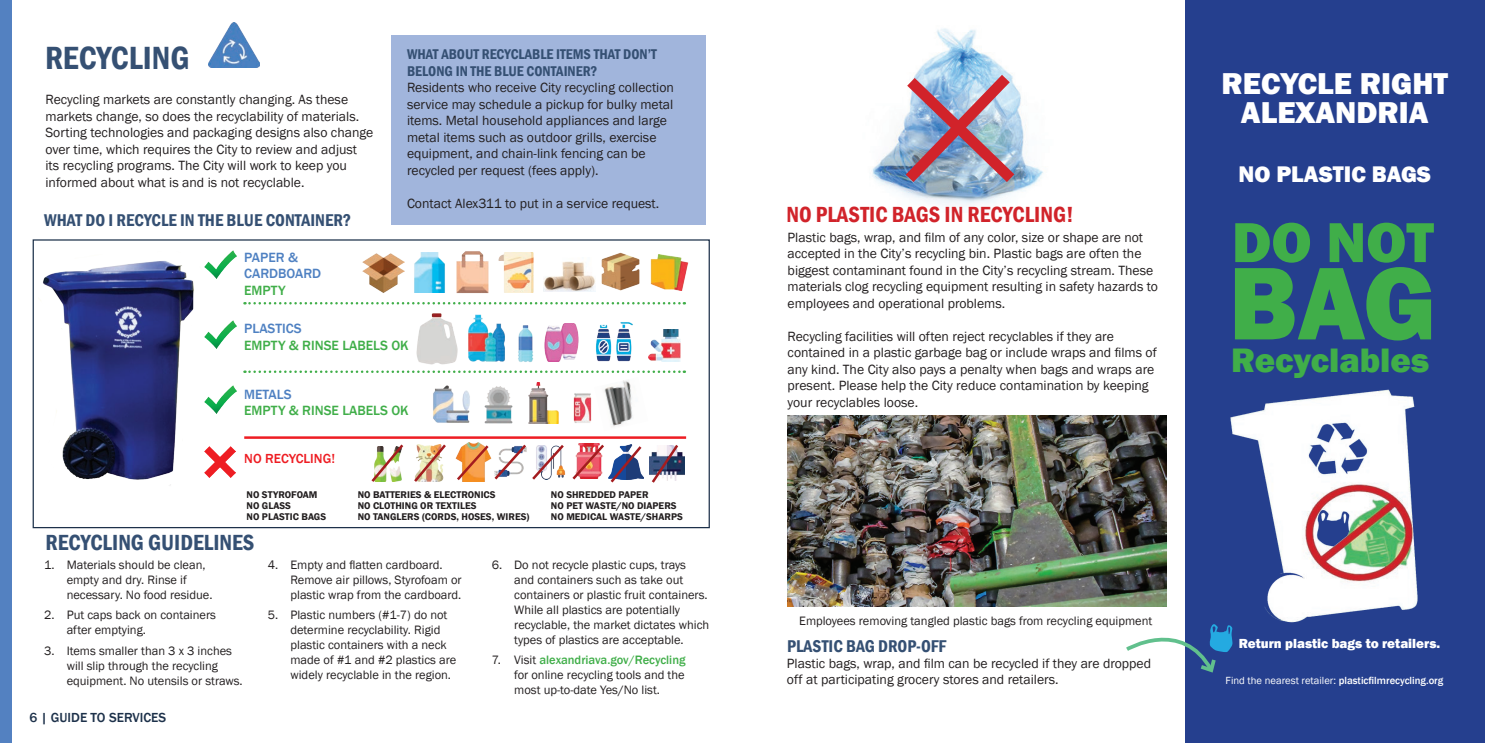
<style>
.page{position:relative;width:1485px;height:743px;background:#fff}
.page>*{position:absolute;margin:0;border:0;box-sizing:border-box;transform-origin:0 0}
.t1{font:800 106.88px "Franklin Gothic";color:#40ae49}
.t2{font:800 58.25px "Franklin Gothic";color:#40ae49}
.t3{font:800 34.88px "Franklin Gothic";color:#40ae49}
.t4{font:600 condensed 33px "Franklin Gothic";color:#355073}
.t5{font:800 31px/29.1px "Franklin Gothic";color:#fff;text-align:center}
.t6{font:800 23.25px "Franklin Gothic";color:#fff}
.t7{font:600 condensed 22.5px "Franklin Gothic";color:#d1232a}
.t8{font:600 condensed 22.5px "Franklin Gothic";color:#355073}
.t9{font:600 condensed 17.5px "Franklin Gothic";color:#355073}
.t10{font:600 condensed 14.5px/16.5px "Franklin Gothic";color:#355073}
.t11{font:13.75px/16.5px "Franklin Gothic";color:#231f20}
.t12{font:500 13.75px "Franklin Gothic";color:#40ae49}
.t13{font:500 13.75px/16.5px "Franklin Gothic";color:#4f81c2}
.t14{font:800 13.5px "Franklin Gothic";color:#fff}
.t15{font:500 13.5px "Franklin Gothic";color:#1d314a}
.t16{font:500 13.5px "Franklin Gothic";color:#ee1d23}
.t17{font:12.5px/15px "Franklin Gothic";color:#231f20}
.t18{font:500 10.62px "Franklin Gothic";color:#fff}
.t19{font:600 10px/11.2px "Franklin Gothic";color:#231f20}
.s1{font-weight:500;color:#40ae49}
.s2{font-weight:400}
</style>
<div class="page">
<div style="left:392px;top:35px;width:314px;height:189px;background:#a1b5dc"></div>
<div style="left:1186px;top:0;width:299px;height:742px;background:#253f8e"></div>
<img style="left:209px;top:22px;width:51px;height:46px">
<img style="left:1230px;top:389px;width:188px;height:234px">
<img style="left:788px;top:415px;width:379px;height:191px">
<svg style="left:1126px;top:617px;width:107px;height:58px"></svg>
<img style="left:872px;top:28px;width:171px;height:178px">
<img style="left:906px;top:75px;width:108px;height:107px">
<img style="left:205px;top:250px;width:31px;height:28px">
<img style="left:205px;top:320px;width:31px;height:28px">
<img style="left:205px;top:386px;width:31px;height:28px">
<img style="left:205px;top:446px;width:30px;height:32px">
<hr style="left:244px;top:436px;width:442px;height:3px;background:#ee1d23">
<svg style="left:244px;top:370px;width:441px;height:3px"></svg>
<svg style="left:244px;top:302px;width:441px;height:2px"></svg>
<img style="left:43px;top:261px;width:162px;height:224px">
<img style="left:363px;top:253px;width:42px;height:40px">
<img style="left:414px;top:252px;width:31px;height:40px">
<img style="left:456px;top:251px;width:33px;height:42px">
<img style="left:498px;top:252px;width:36px;height:40px">
<img style="left:601px;top:252px;width:38px;height:39px">
<img style="left:650px;top:254px;width:39px;height:37px">
<img style="left:416px;top:313px;width:42px;height:52px">
<img style="left:468px;top:314px;width:35px;height:48px">
<img style="left:503px;top:325px;width:31px;height:37px">
<img style="left:544px;top:323px;width:35px;height:39px">
<img style="left:596px;top:322px;width:37px;height:40px">
<img style="left:648px;top:330px;width:32px;height:31px">
<img style="left:433px;top:385px;width:37px;height:38px">
<img style="left:484px;top:386px;width:29px;height:37px">
<img style="left:528px;top:382px;width:31px;height:41px">
<img style="left:573px;top:393px;width:19px;height:30px">
<svg style="left:371px;top:444px;width:33px;height:38px"></svg>
<img style="left:681px;top:452px;width:3px;height:23px">
<img style="left:414px;top:442px;width:267px;height:41px">
<img style="left:543px;top:261px;width:52px;height:31px">
<img style="left:604px;top:380px;width:29px;height:47px">
<div style="left:0;top:0;width:12px;height:742px;background:#5381c1"></div>
<h3 class="t4" style="left:45px;top:35px;width:146px">RECYCLING</h3>
<p class="t11" style="left:45px;top:92px;width:329px">Recycling markets are constantly changing. As these markets change, so does the recyclability of materials.<br>Sorting technologies and packaging designs also change over time, which requires the City to review and adjust its recycling programs. The City will work to keep you informed about what is and is not recyclable.</p>
<p class="t9" style="left:44px;top:209px;width:309px">WHAT DO I RECYCLE IN THE BLUE CONTAINER?</p>
<p class="t10" style="left:407px;top:46px;width:251px">WHAT ABOUT RECYCLABLE ITEMS THAT DON’T<br>BELONG IN THE BLUE CONTAINER?</p>
<p class="t11" style="left:407px;top:80px;width:268px">Residents who receive City recycling collection service may schedule a pickup for bulky metal items. Metal household appliances and large metal items such as outdoor grills, exercise equipment, and chain-link fencing can be recycled per request (fees apply).</p>
<p class="t11" style="left:407px;top:195px;width:254px">Contact Alex311 to put in a service request.</p>
<p class="t13" style="left:244px;top:249px;width:79px">PAPER &amp;<br>CARDBOARD</p>
<p class="t12" style="left:244px;top:281px;width:43px">EMPTY</p>
<p class="t13" style="left:244px;top:320px;width:59px">PLASTICS</p>
<p class="t12" style="left:244px;top:336px;width:166px">EMPTY &amp; RINSE LABELS OK</p>
<p class="t13" style="left:244px;top:386px;width:49px">METALS</p>
<p class="t12" style="left:244px;top:402px;width:166px">EMPTY &amp; RINSE LABELS OK</p>
<p class="t16" style="left:244px;top:450px;width:92px">NO RECYCLING!</p>
<p class="t19" style="left:358px;top:489px;width:173px">NO BATTERIES &amp; ELECTRONICS<br>NO CLOTHING OR TEXTILES<br>NO TANGLERS (CORDS, HOSES, WIRES)</p>
<p class="t19" style="left:247px;top:489px;width:81px">NO STYROFOAM<br>NO GLASS<br>NO PLASTIC BAGS</p>
<p class="t19" style="left:551px;top:489px;width:133px">NO SHREDDED PAPER<br>NO PET WASTE/NO DIAPERS<br>NO MEDICAL WASTE/SHARPS</p>
<h3 class="t8" style="left:45px;top:527px;width:210px">RECYCLING GUIDELINES</h3>
<p class="t17" style="left:67px;top:557px;width:147px;text-indent:-22px">1. Materials should be clean, empty and dry. Rinse if necessary. No food residue.</p>
<p class="t17" style="left:67px;top:607px;width:151px;text-indent:-22px">2. Put caps back on containers after emptying.</p>
<p class="t17" style="left:67px;top:643px;width:178px;text-indent:-23px">3. Items smaller than 3 x 3 inches will slip through the recycling equipment. No utensils or straws.</p>
<p class="t15" style="left:29px;top:709px;width:138px">6 | GUIDE TO SERVICES</p>
<p class="t17" style="left:290px;top:557px;width:173px;text-indent:-22px">4. Empty and flatten cardboard.<br>Remove air pillows, Styrofoam or plastic wrap from the cardboard.</p>
<p class="t17" style="left:290px;top:607px;width:168px;text-indent:-22px">5. Plastic numbers (#1-7) do not determine recyclability. Rigid plastic containers with a neck made of #1 and #2 plastics are widely recyclable in the region.</p>
<p class="t17" style="left:514px;top:557px;width:197px;text-indent:-22px">6. Do not recycle plastic cups, trays and containers such as take out containers or plastic fruit containers.<br>While all plastics are potentially recyclable, the market dictates which types of plastics are acceptable.</p>
<p class="t17" style="left:514px;top:652px;width:173px;text-align:justify;text-indent:-22px">7. Visit <span class="s1">alexandriava.gov/Recycling </span>for online recycling tools and the most up-to-date Yes/No list.</p>
<h3 class="t7" style="left:786px;top:200px;width:289px">NO PLASTIC BAGS IN RECYCLING!</h3>
<p class="t11" style="left:788px;top:229px;width:372px">Plastic bags, wrap, and film of any color, size or shape are not accepted in the City’s recycling bin. Plastic bags are often the biggest contaminant found in the City’s recycling stream. These materials clog recycling equipment resulting in safety hazards to employees and operational problems.</p>
<p class="t11" style="left:788px;top:328px;width:371px">Recycling facilities will often reject recyclables if they are contained in a plastic garbage bag or include wraps and films of any kind. The City also pays a penalty when bags and wraps are present. Please help the City reduce contamination by keeping your recyclables loose.</p>
<h3 class="t5" style="left:1222px;top:69px;width:228px">RECYCLE RIGHT<br>ALEXANDRIA</h3>
<h3 class="t6" style="left:1239px;top:159px;width:194px">NO PLASTIC BAGS</h3>
<h2 class="t2" style="left:1232px;top:205px;width:203px">DO NOT</h2>
<h1 class="t1" style="left:1229px;top:234px;width:209px">BAG</h1>
<h3 class="t3" style="left:1231px;top:337px;width:200px">Recyclables</h3>
<p class="t17" style="left:799px;top:613px;width:355px">Employees removing tangled plastic bags from recycling equipment</p>
<p class="t9" style="left:787px;top:634px;width:161px">PLASTIC BAG DROP-OFF</p>
<p class="t11" style="left:787px;top:655px;width:366px">Plastic bags, wrap, and film can be recycled if they are dropped off at participating grocery stores and retailers.</p>
<p class="t14" style="left:1239px;top:635px;width:203px">Return plastic bags to retailers.</p>
<p class="t18" style="left:1226px;top:673px;width:219px"><span class="s2">Find the nearest retailer:</span> plasticfilmrecycling.org</p>
</div>
